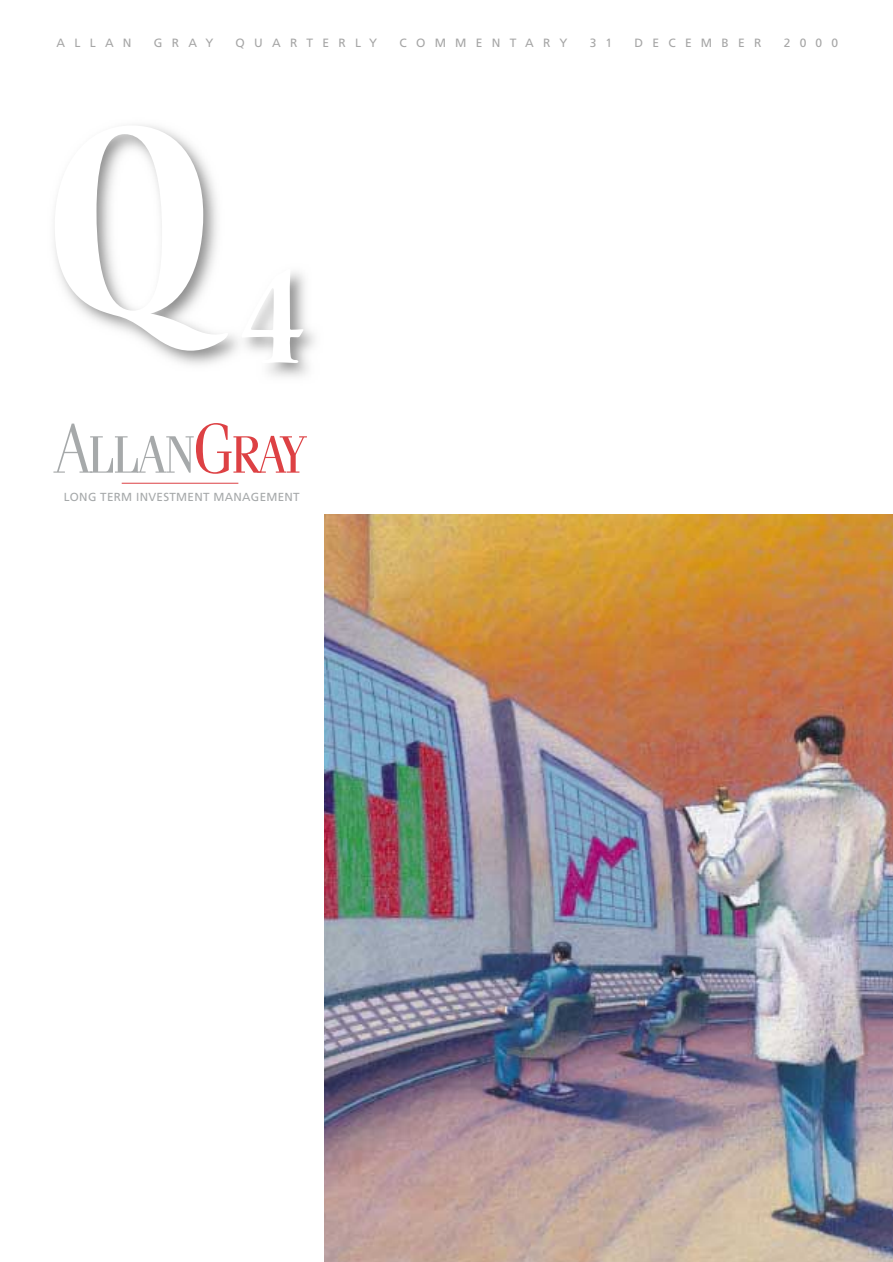
<style>
.page{position:relative;width:893px;height:1262px;background:#fff}
.page>*{position:absolute;margin:0;border:0;box-sizing:border-box;transform-origin:0 0}
.t1{font:301.5px "Waters Titling MM 650 350";color:#fff}
.t2{font:12px "Frutiger";letter-spacing:.775em;color:#a6a6a6}
.t3{font:11.7px "Frutiger";letter-spacing:.025em;color:#a6a9aa}
</style>
<div class="page">
<img style="left:324px;top:514px;width:568px;height:747px">
<svg style="left:53px;top:423px;width:254px;height:51px"></svg>
<hr style="left:122px;top:483px;width:116px;height:1px;background:#dd4144">
<p class="t2" style="left:56px;top:38px;width:77px">ALLAN</p>
<p class="t2" style="left:154px;top:38px;width:61px">GRAY</p>
<p class="t2" style="left:235px;top:38px;width:143px">QUARTERLY</p>
<p class="t2" style="left:399px;top:38px;width:169px">COMMENTARY</p>
<p class="t2" style="left:589px;top:38px;width:24px">3 1</p>
<p class="t2" style="left:634px;top:38px;width:128px">DECEMBER</p>
<p class="t2" style="left:783px;top:38px;width:56px">2000</p>
<h1 class="t1" style="left:47px;top:31px;width:260px">Q<sub>4</sub></h1>
<p class="t3" style="left:64px;top:492px;width:237px">LONG TERM INVESTMENT MANAGEMENT</p>
</div>
